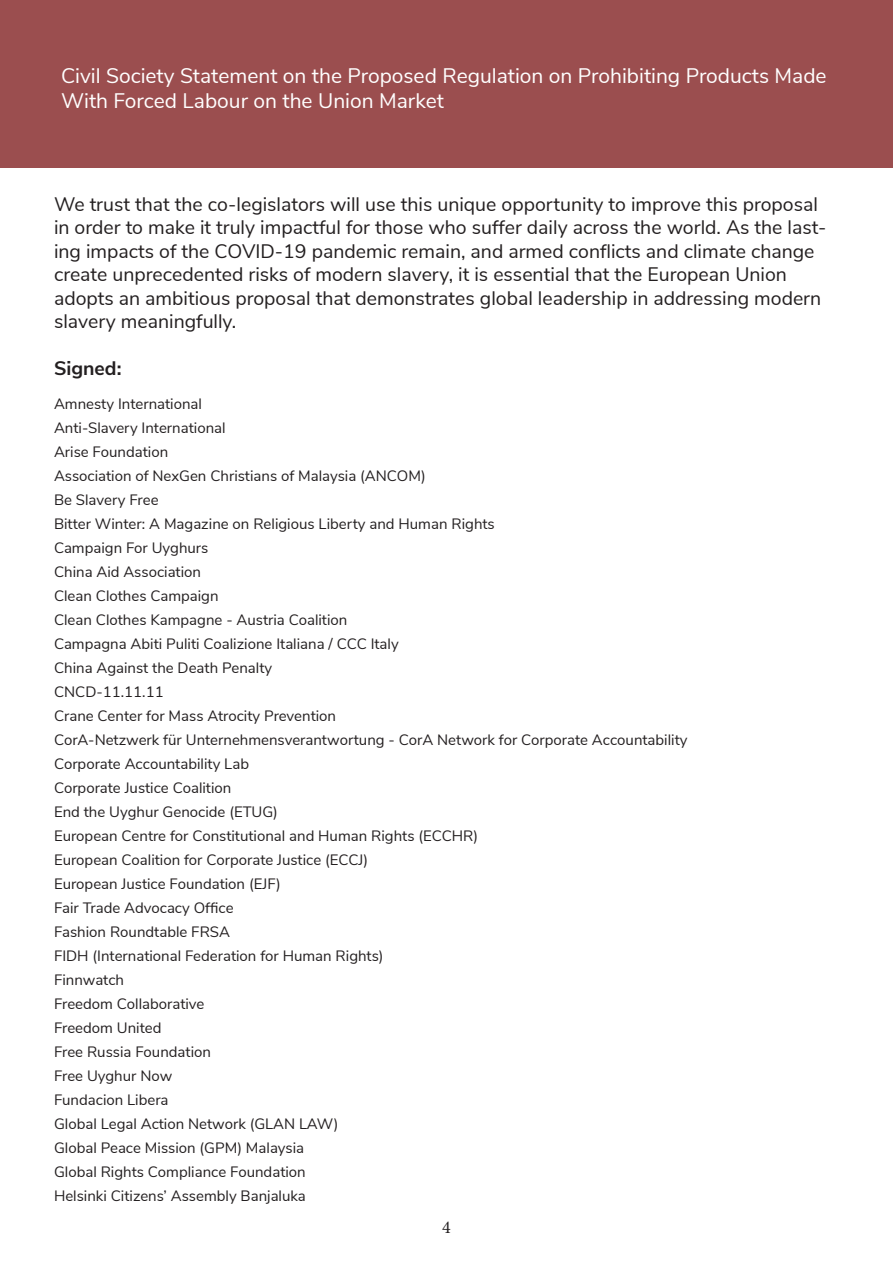
<style>
.page{position:relative;width:893px;height:1263px;background:#fff}
.page>*{position:absolute;margin:0;border:0;box-sizing:border-box;transform-origin:0 0}
.t1{font:21px/25.2px "Nunito Sans";color:#fff}
.t2{font:19.5px/23.4px "Nunito Sans";color:#231f20}
.t3{font:700 19.5px "Nunito Sans";color:#231f20}
.t4{font:18px "Minion Pro";color:#231f20}
.t5{font:15px/24px "Nunito Sans";color:#231f20}
</style>
<div class="page">
<div style="left:0;top:0;width:893px;height:168px;background:#9b4e4f"></div>
<h1 class="t1" style="left:61px;top:62px;width:767px">Civil Society Statement on the Proposed Regulation on Prohibiting Products Made<br>With Forced Labour on the Union Market</h1>
<p class="t2" style="left:54px;top:191px;width:774px">We trust that the co-legislators will use this unique opportunity to improve this proposal in order to make it truly impactful for those who suffer daily across the world. As the last&shy;ing impacts of the COVID-19 pandemic remain, and armed conflicts and climate change create unprecedented risks of modern slavery, it is essential that the European Union adopts an ambitious proposal that demonstrates global leadership in addressing modern slavery meaningfully.</p>
<h2 class="t3" style="left:54px;top:354px;width:69px">Signed:</h2>
<p class="t5" style="left:54px;top:390px;width:635px">Amnesty International<br>Anti-Slavery International<br>Arise Foundation<br>Association of NexGen Christians of Malaysia (ANCOM)<br>Be Slavery Free<br>Bitter Winter: A Magazine on Religious Liberty and Human Rights<br>Campaign For Uyghurs<br>China Aid Association<br>Clean Clothes Campaign<br>Clean Clothes Kampagne - Austria Coalition<br>Campagna Abiti Puliti Coalizione Italiana / CCC Italy<br>China Against the Death Penalty<br>CNCD-11.11.11<br>Crane Center for Mass Atrocity Prevention<br>CorA-Netzwerk für Unternehmensverantwortung - CorA Network for Corporate Accountability Corporate Accountability Lab<br>Corporate Justice Coalition<br>End the Uyghur Genocide (ETUG)<br>European Centre for Constitutional and Human Rights (ECCHR)<br>European Coalition for Corporate Justice (ECCJ)<br>European Justice Foundation (EJF)<br>Fair Trade Advocacy Office<br>Fashion Roundtable FRSA<br>FIDH (International Federation for Human Rights)<br>Finnwatch<br>Freedom Collaborative<br>Freedom United<br>Free Russia Foundation<br>Free Uyghur Now<br>Fundacion Libera<br>Global Legal Action Network (GLAN LAW)<br>Global Peace Mission (GPM) Malaysia<br>Global Rights Compliance Foundation<br>Helsinki Citizens’ Assembly Banjaluka</p>
<p class="t4" style="left:442px;top:1215px;width:10px">4</p>
</div>
